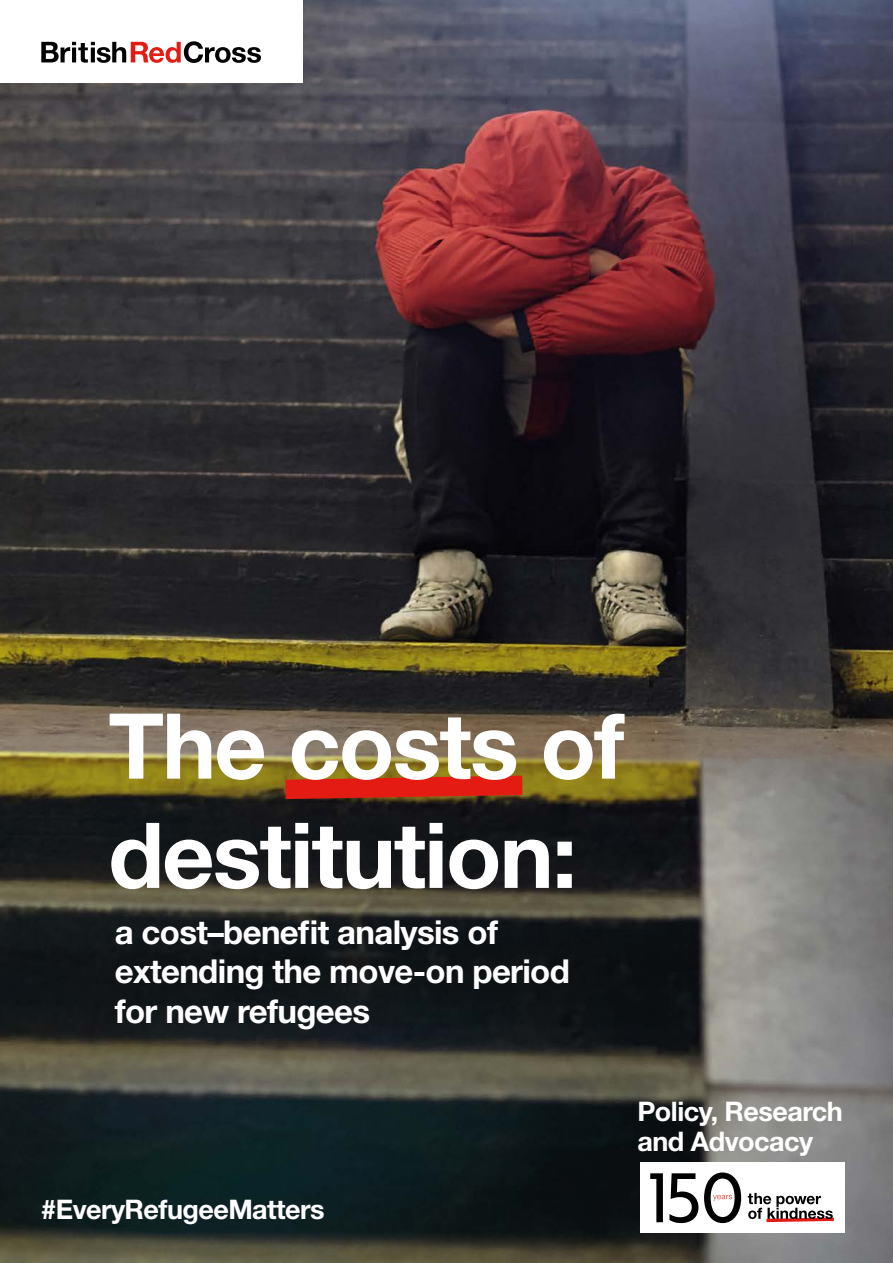
<style>
.page{position:relative;width:893px;height:1263px;background:#fff}
.page>*{position:absolute;margin:0;border:0;box-sizing:border-box;transform-origin:0 0}
.t1{font:700 91.05px/109.2px "Helvetica Neue LT Std";letter-spacing:-.02em;color:#fff}
.t2{font:700 33px/39.6px "Helvetica Neue LT Std";letter-spacing:-.02em;color:#fff}
.BODY_COPY{font:700 27px/30px "Helvetica Neue LT Std";letter-spacing:-.02em;color:#fff}
</style>
<div class="page">
<img style="left:0;top:0;width:893px;height:1263px">
<div style="left:0;top:0;width:302px;height:83px;background:#fff"></div>
<svg style="left:41px;top:41px;width:220px;height:22px"></svg>
<div style="left:640px;top:1163px;width:204px;height:70px;background:#fff"></div>
<svg style="left:748px;top:1193px;width:86px;height:29px"></svg>
<svg style="left:650px;top:1173px;width:13px;height:49px"></svg>
<svg style="left:669px;top:1173px;width:29px;height:50px"></svg>
<svg style="left:704px;top:1172px;width:37px;height:51px"></svg>
<svg style="left:285px;top:776px;width:237px;height:23px;background:#d12613"></svg>
<p class="t1" style="left:108px;top:689px;width:518px">The costs of destitution:</p>
<p class="t2" style="left:115px;top:911px;width:457px">a cost–benefit analysis of extending the move-on period for new refugees</p>
<p class="BODY_COPY" style="left:41px;top:1194px;width:285px">#EveryRefugeeMatters</p>
<p class="BODY_COPY" style="left:637px;top:1096px;width:207px">Policy, Research and Advocacy</p>
</div>
